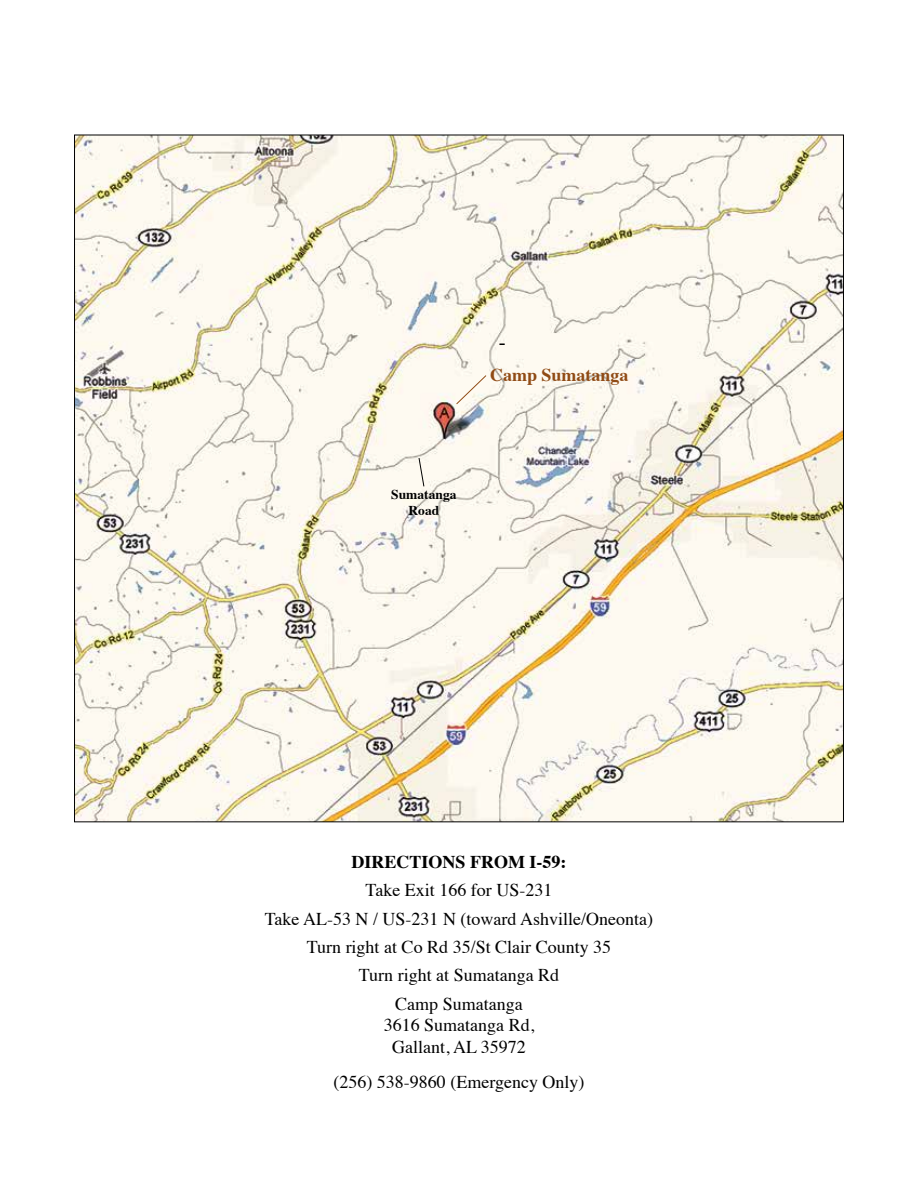
<style>
.page{position:relative;width:918px;height:1188px;background:#fff}
.page>*{position:absolute;margin:0;border:0;box-sizing:border-box;transform-origin:0 0}
.t1{font:18px/28.3px "Times";color:#000;text-align:center}
.t2{font:700 18px "Times";color:#000}
.t3{font:700 18px "Times";color:#904b15}
.t4{font:700 13.5px/16.2px "Times";color:#000;text-align:center}
</style>
<div class="page">
<img style="left:76px;top:137px;width:766px;height:683px">
<svg style="left:419px;top:458px;width:5px;height:29px"></svg>
<svg style="left:456px;top:375px;width:31px;height:30px"></svg>
<p class="t3" style="left:490px;top:357px;width:140px">Camp Sumatanga</p>
<p class="t4" style="left:391px;top:485px;width:67px">Sumatanga<br>Road</p>
<p class="t2" style="left:351px;top:845px;width:216px">Directions from I-59:</p>
<p class="t1" style="left:265px;top:875px;width:390px">Take Exit 166 for US-231<br>Take AL-53 N / US-231 N (toward Ashville/Oneonta)<br>Turn right at Co Rd 35/St Clair County 35<br>Turn right at Sumatanga Rd<br>Camp Sumatanga</p>
<p class="t1" style="left:384px;top:1013px;width:152px;line-height:21.6px">3616 Sumatanga Rd,<br>Gallant, AL 35972</p>
<p class="t1" style="left:333px;top:1066px;width:253px">(256) 538-9860 (Emergency Only)</p>
</div>
